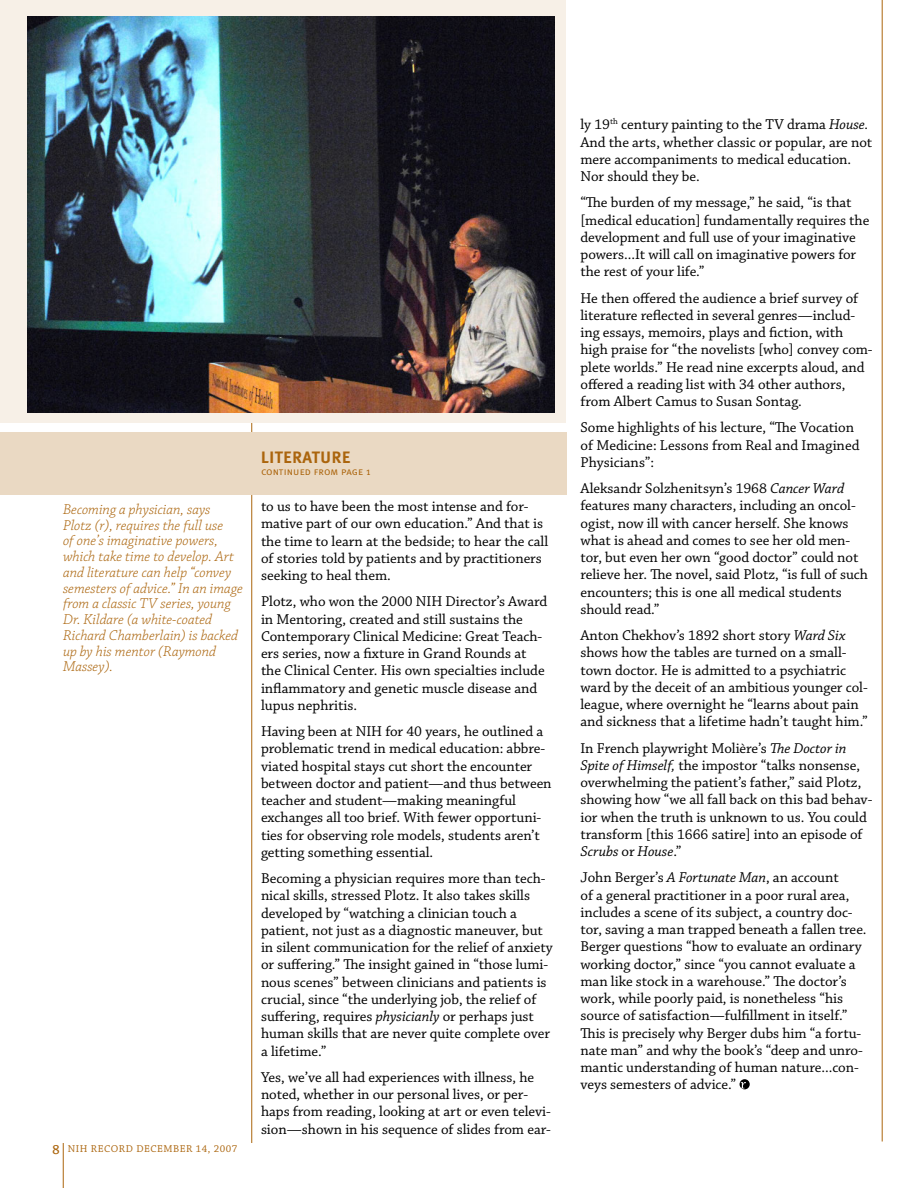
<style>
.page{position:relative;width:918px;height:1188px;background:#fff}
.page>*{position:absolute;margin:0;border:0;box-sizing:border-box;transform-origin:0 0}
.Continuation__large{font:700 16.5px "Meta";letter-spacing:.04em;color:#ab650d}
.Body_Text_2{font:15px/17.2px "Chaparral Pro";letter-spacing:-.005em;color:#000}
.Photo_caption{font:italic 300 15px/15.8px "Chaparral Pro";color:#ab650d}
.t1{font:13.5px "Meta";color:#ab650d}
.t2{font:10.5px "Chaparral Pro";letter-spacing:.05em;color:#ab650d}
.Continuation__small{font:10.5px "Meta Normal Caps";letter-spacing:.01em;color:#ab650d}
.s1{font-style:italic}
</style>
<div class="page">
<hr style="left:251px;top:0;width:1px;height:1143px;background:#ab650d">
<div style="left:0;top:0;width:566px;height:423px;background:#f7f0e7"></div>
<div style="left:0;top:432px;width:567px;height:63px;background:#ead9c3"></div>
<img style="left:27px;top:17px;width:527px;height:396px">
<hr style="left:63px;top:1143px;width:1px;height:45px;background:#ab650d">
<div style="left:740px;top:1079px;width:10px;height:10px;background:#000;border-radius:50%"></div>
<svg style="left:741px;top:1082px;width:5px;height:6px"></svg>
<hr style="left:882px;top:0;width:1px;height:1142px;background:#ab650d">
<p class="Photo_caption" style="left:63px;top:502px;width:182px">Becoming a physician, says<br>Plotz (r), requires the full use<br>of one’s imaginative powers, which take time to develop. Art and literature can help “convey semesters of advice.” In an image from a classic TV series, young<br>Dr. Kildare (a white-coated<br>Richard Chamberlain) is backed up by his mentor (Raymond<br>Massey).</p>
<p class="t1" style="left:52px;top:1141px;width:9px">8</p>
<p class="t2" style="left:68px;top:1143px;width:171px">NIH RECORD DECEMBER 14, 2007</p>
<p class="Continuation__large" style="left:261px;top:447px;width:91px">LITERATURE</p>
<p class="Continuation__small" style="left:261px;top:465px;width:111px">continued from page 1</p>
<p class="Body_Text_2" style="left:261px;top:498px;width:289px">to us to have been the most intense and for&shy;mative part of our own education.” And that is the time to learn at the bedside; to hear the call of stories told by patients and by practitioners seeking to heal them.</p>
<p class="Body_Text_2" style="left:261px;top:594px;width:288px">Plotz, who won the 2000 NIH Director’s Award in Mentoring, created and still sustains the Contemporary Clinical Medicine: Great Teach&shy;ers series, now a fixture in Grand Rounds at the Clinical Center. His own specialties include inflammatory and genetic muscle disease and lupus nephritis.</p>
<p class="Body_Text_2" style="left:261px;top:723px;width:292px">Having been at NIH for 40 years, he outlined a problematic trend in medical education: abbre&shy;viated hospital stays cut short the encounter between doctor and patient—and thus between teacher and student—making meaningful exchanges all too brief. With fewer opportuni&shy;ties for observing role models, students aren’t getting something essential.</p>
<p class="Body_Text_2" style="left:261px;top:870px;width:293px">Becoming a physician requires more than tech&shy;nical skills, stressed Plotz. It also takes skills developed by “watching a clinician touch a patient, not just as a diagnostic maneuver, but in silent communication for the relief of anxiety or suffering.” The insight gained in “those lumi&shy;nous scenes” between clinicians and patients is crucial, since “the underlying job, the relief of suffering, requires <span class="s1">physicianly</span> or perhaps just human skills that are never quite complete over a lifetime.”</p>
<p class="Body_Text_2" style="left:261px;top:1069px;width:291px">Yes, we’ve all had experiences with illness, he noted, whether in our personal lives, or per&shy;haps from reading, looking at art or even televi&shy;sion—shown in his sequence of slides from ear-</p>
<p class="Body_Text_2" style="left:580px;top:117px;width:293px">ly 19<sup>th</sup> century painting to the TV drama <span class="s1">House.<br></span>And the arts, whether classic or popular, are not mere accompaniments to medical education.<br>Nor should they be.</p>
<p class="Body_Text_2" style="left:580px;top:195px;width:290px">“The burden of my message,” he said, “is that [medical education] fundamentally requires the development and full use of your imaginative powers...It will call on imaginative powers for the rest of your life.”</p>
<p class="Body_Text_2" style="left:580px;top:290px;width:294px">He then offered the audience a brief survey of literature reflected in several genres—includ&shy;ing essays, memoirs, plays and fiction, with high praise for “the novelists [who] convey com&shy;plete worlds.” He read nine excerpts aloud, and offered a reading list with 34 other authors, from Albert Camus to Susan Sontag.</p>
<p class="Body_Text_2" style="left:580px;top:420px;width:281px">Some highlights of his lecture, “The Vocation of Medicine: Lessons from Real and Imagined<br>Physicians”:</p>
<p class="Body_Text_2" style="left:580px;top:480px;width:289px">Aleksandr Solzhenitsyn’s 1968 <span class="s1">Cancer Ward </span>features many characters, including an oncol&shy;ogist, now ill with cancer herself. She knows what is ahead and comes to see her old men&shy;tor, but even her own “good doctor” could not relieve her. The novel, said Plotz, “is full of such encounters; this is one all medical students should read.”</p>
<p class="Body_Text_2" style="left:580px;top:627px;width:289px">Anton Chekhov’s 1892 short story <span class="s1">Ward Six </span>shows how the tables are turned on a small&shy;town doctor. He is admitted to a psychiatric ward by the deceit of an ambitious younger col&shy;league, where overnight he “learns about pain and sickness that a lifetime hadn’t taught him.”</p>
<p class="Body_Text_2" style="left:580px;top:740px;width:294px">In French playwright Molière’s <span class="s1">The Doctor in Spite of Himself,</span> the impostor “talks nonsense, overwhelming the patient’s father,” said Plotz, showing how “we all fall back on this bad behav&shy;ior when the truth is unknown to us. You could transform [this 1666 satire] into an episode of <span class="s1">Scrubs</span> or <span class="s1">House</span>.”</p>
<p class="Body_Text_2" style="left:580px;top:870px;width:288px">John Berger’s <span class="s1">A Fortunate Man</span>, an account<br>of a general practitioner in a poor rural area, includes a scene of its subject, a country doc&shy;tor, saving a man trapped beneath a fallen tree.<br>Berger questions “how to evaluate an ordinary working doctor,” since “you cannot evaluate a man like stock in a warehouse.” The doctor’s work, while poorly paid, is nonetheless “his source of satisfaction—fulfillment in itself.” This is precisely why Berger dubs him “a fortu&shy;nate man” and why the book’s “deep and unro&shy;mantic understanding of human nature...con&shy;veys semesters of advice.”</p>
</div>
